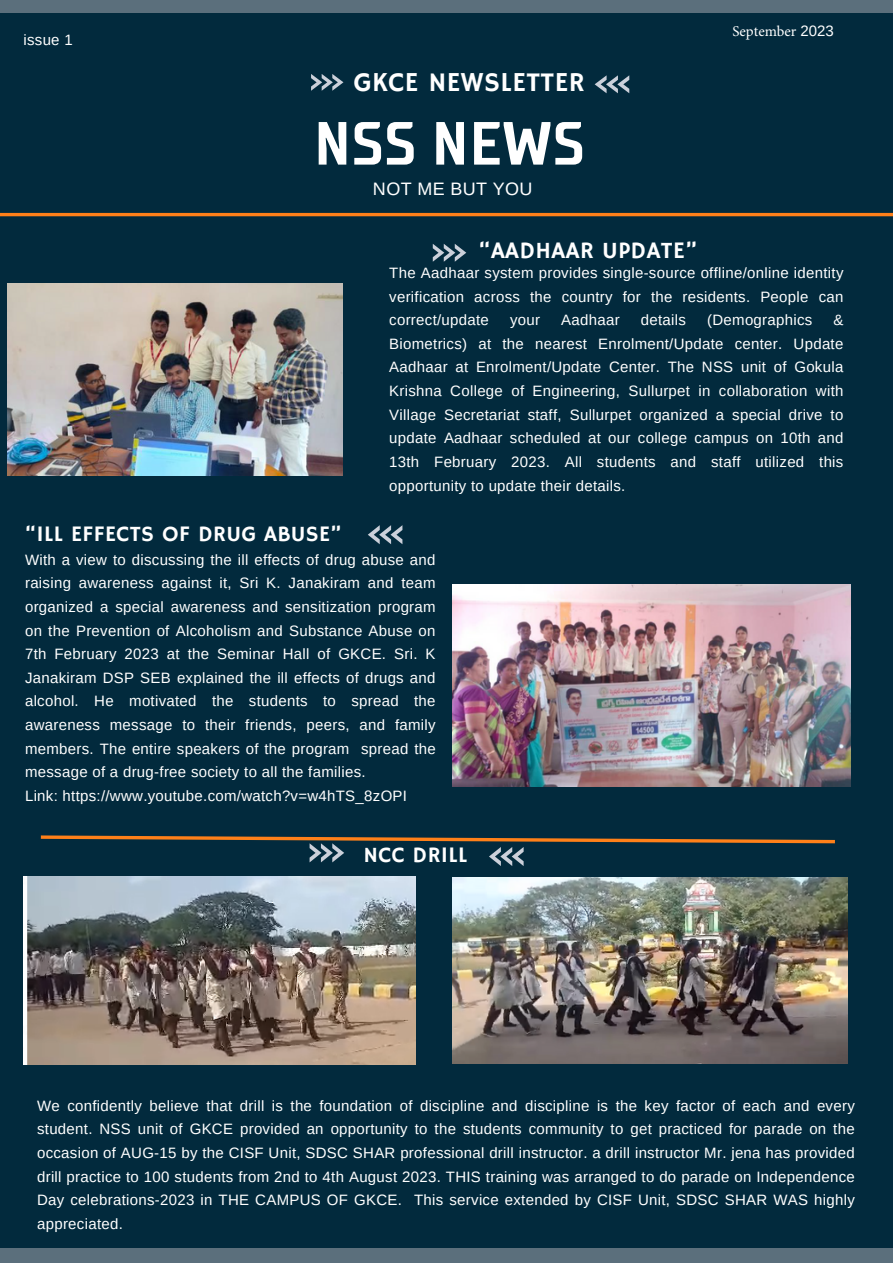
<style>
.page{position:relative;width:893px;height:1264px;background:#fff}
.page>*{position:absolute;margin:0;border:0;box-sizing:border-box;transform-origin:0 0}
.t1{font:700 60.75px "TT Supermolot Condensed";letter-spacing:.025em;color:#fff}
.t2{font:27.3px "Hammersmith One";letter-spacing:.015em;color:#fff}
.t3{font:23.55px "Hammersmith One";letter-spacing:.015em;color:#fff}
.t4{font:22.05px "Hammersmith One";letter-spacing:.015em;color:#fff}
.t5{font:18px "Arimo";letter-spacing:.02em;color:#fff}
.t6{font:15px/23.5px "Arimo";letter-spacing:.02em;color:#fff;text-align:justify}
.t7{font:15px "Minion Pro";color:#fff}
.s1{font-family:"Arimo"}
</style>
<div class="page">
<div style="left:0;top:0;width:892px;height:1262px;background:#022a3d"></div>
<div style="left:0;top:0;width:892px;height:12px;background:#5b6f7c"></div>
<div style="left:0;top:1248px;width:892px;height:14px;background:#5b6f7c"></div>
<svg style="left:311px;top:74px;width:32px;height:17px"></svg>
<svg style="left:594px;top:75px;width:35px;height:18px"></svg>
<img style="left:8px;top:283px;width:335px;height:192px">
<svg style="left:433px;top:244px;width:33px;height:18px"></svg>
<svg style="left:368px;top:525px;width:34px;height:19px"></svg>
<img style="left:23px;top:876px;width:393px;height:188px">
<img style="left:453px;top:877px;width:394px;height:186px">
<hr style="left:0;top:213px;width:892px;height:3px;background:#ff8019">
<svg style="left:40px;top:835px;width:795px;height:31px"></svg>
<img style="left:453px;top:584px;width:397px;height:203px">
<p class="t6" style="left:23px;top:28px;width:51px">issue 1</p>
<p class="t2" style="left:353px;top:67px;width:233px">GKCE NEWSLETTER</p>
<p class="t1" style="left:314px;top:104px;width:271px">NSS NEWS</p>
<p class="t5" style="left:373px;top:179px;width:161px">NOT ME BUT YOU</p>
<p class="t3" style="left:479px;top:236px;width:220px">“AADHAAR UPDATE”</p>
<p class="t7" style="left:732px;top:21px;width:103px">September <span class="s1">2023</span></p>
<p class="t6" style="left:389px;top:261px;width:455px">The Aadhaar system provides single-source offline/online identity verification across the country for the residents. People can correct/update</p>
<p class="t6" style="left:510px;top:308px;width:32px">your</p>
<p class="t6" style="left:561px;top:308px;width:60px">Aadhaar</p>
<p class="t6" style="left:641px;top:308px;width:47px">details</p>
<p class="t6" style="left:707px;top:308px;width:107px">(Demographics</p>
<p class="t6" style="left:389px;top:308px;width:456px;text-indent:444px">&amp; Biometrics) at the nearest Enrolment/Update center. Update Aadhaar at Enrolment/Update Center. The NSS unit of Gokula Krishna College of Engineering, Sullurpet in collaboration with Village Secretariat staff, Sullurpet organized a special drive to update Aadhaar scheduled at our college campus on 10th and 13th February 2023. All students and staff utilized this opportunity to update their details.</p>
<p class="t4" style="left:25px;top:521px;width:318px">“ILL EFFECTS OF DRUG ABUSE”</p>
<p class="t6" style="left:25px;top:548px;width:412px">With a view to discussing the ill effects of drug abuse and raising awareness against it, Sri K. Janakiram and team organized a special awareness and sensitization program on the Prevention of Alcoholism and Substance Abuse on 7th February 2023 at the Seminar Hall of GKCE. Sri. K Janakiram DSP SEB explained the ill effects of drugs and alcohol. He motivated the students to spread the awareness message to their friends, peers, and family members. The entire speakers of the program spread the message of a drug-free society to all the families.</p>
<p class="t6" style="left:25px;top:784px;width:383px">Link: https://www.youtube.com/watch?v=w4hTS_8zOPI</p>
<p class="t4" style="left:363px;top:842px;width:105px">NCC DRILL</p>
<p class="t6" style="left:37px;top:1093px;width:819px">We confidently believe that drill is the foundation of discipline and discipline is the key factor of each and every student. NSS unit of GKCE provided an opportunity to the students community to get practiced for parade on the occasion of AUG-15 by the CISF Unit, SDSC SHAR professional drill instructor. a drill instructor Mr. jena has provided drill practice to 100 students from 2nd to 4th August 2023. THIS training was arranged to do parade on Independence Day celebrations-2023 in THE CAMPUS OF GKCE. This service extended by CISF Unit, SDSC SHAR WAS highly appreciated.</p>
</div>
